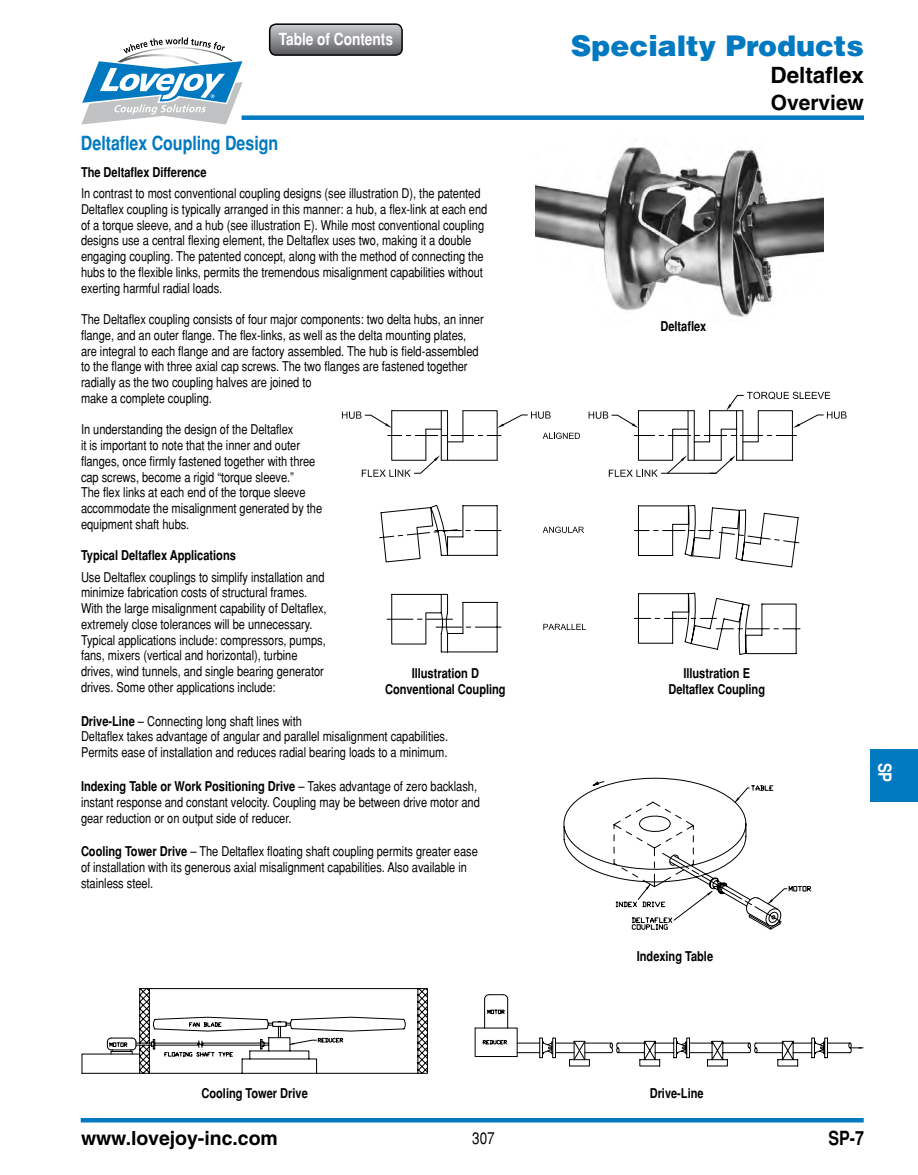
<style>
.page{position:relative;width:918px;height:1175px;background:#fff}
.page>*{position:absolute;margin:0;border:0;box-sizing:border-box;transform-origin:0 0}
.t1{font:900 28.5px "Helvetica";color:#0079c1}
.t2{font:700 22.5px "Helvetica";color:#000}
.t3{font:700 21px "Helvetica";color:#000}
.t4{font:700 condensed 19.5px "Helvetica";color:#0079c1}
.t5{font:700 19.5px "Helvetica";color:#000}
.t6{font:700 condensed 19.5px "Helvetica";color:#000}
.t7{font:700 condensed 18px "Helvetica";color:#fff}
.t8{font:700 condensed 16.65px "Helvetica";color:#fff}
.t9{font:condensed 16.5px "Helvetica";color:#000}
.t10{font:condensed 13.5px/15.8px "Helvetica";color:#000}
.t11{font:700 condensed 13.5px/16.5px "Helvetica";color:#000;text-align:center}
.s1{font-weight:700}
</style>
<div class="page">
<hr style="left:81px;top:1118px;width:783px;height:4px;background:#0079c1">
<div style="left:242px;top:115px;width:622px;height:5px;background:#0079c1"></div>
<svg style="left:81px;top:37px;width:162px;height:87px"></svg>
<svg style="left:272px;top:26px;width:128px;height:27px;background:#919395"></svg>
<div style="left:269px;top:23px;width:134px;height:33px;border:2px solid #000;border-radius:6px"></div>
<svg style="left:589px;top:392px;width:258px;height:85px"></svg>
<svg style="left:379px;top:511px;width:7px;height:52px"></svg>
<svg style="left:342px;top:410px;width:238px;height:67px"></svg>
<svg style="left:386px;top:504px;width:415px;height:151px"></svg>
<svg style="left:81px;top:988px;width:347px;height:86px"></svg>
<svg style="left:563px;top:777px;width:249px;height:153px"></svg>
<svg style="left:475px;top:994px;width:389px;height:72px"></svg>
<img style="left:535px;top:144px;width:289px;height:173px">
<div style="left:870px;top:749px;width:48px;height:52px;background:#0079c1"></div>
<p class="t8" style="left:279px;top:29px;width:116px">Table of Contents</p>
<h1 class="t1" style="left:571px;top:27px;width:295px">Specialty Products</h1>
<h2 class="t2" style="left:771px;top:62px;width:95px">Deltaflex</h2>
<h3 class="t3" style="left:771px;top:90px;width:95px">Overview</h3>
<h3 class="t4" style="left:81px;top:132px;width:199px">Deltaflex Coupling Design</h3>
<p class="t11" style="left:81px;top:164px;width:127px">The Deltaflex Difference</p>
<p class="t10" style="left:81px;top:185px;width:408px">In contrast to most conventional coupling designs (see illustration D), the patented Deltaflex coupling is typically arranged in this manner: a hub, a flex-link at each end of a torque sleeve, and a hub (see illustration E). While most conventional coupling designs use a central flexing element, the Deltaflex uses two, making it a double engaging coupling. The patented concept, along with the method of connecting the hubs to the flexible links, permits the tremendous misalignment capabilities without exerting harmful radial loads.</p>
<p class="t10" style="left:81px;top:311px;width:404px">The Deltaflex coupling consists of four major components: two delta hubs, an inner flange, and an outer flange. The flex-links, as well as the delta mounting plates, are integral to each flange and are factory assembled. The hub is field-assembled to the flange with three axial cap screws. The two flanges are fastened together radially as the two coupling halves are joined to<br>make a complete coupling.</p>
<p class="t10" style="left:81px;top:421px;width:243px">In understanding the design of the Deltaflex<br>it is important to note that the inner and outer flanges, once firmly fastened together with three cap screws, become a rigid “torque sleeve.”<br>The flex links at each end of the torque sleeve accommodate the misalignment generated by the equipment shaft hubs.</p>
<p class="t11" style="left:81px;top:547px;width:156px">Typical Deltaflex Applications</p>
<p class="t10" style="left:81px;top:569px;width:247px">Use Deltaflex couplings to simplify installation and minimize fabrication costs of structural frames.<br>With the large misalignment capability of Deltaflex, extremely close tolerances will be unnecessary.<br>Typical applications include: compressors, pumps, fans, mixers (vertical and horizontal), turbine drives, wind tunnels, and single bearing generator drives. Some other applications include:</p>
<p class="t10" style="left:81px;top:713px;width:369px"><span class="s1">Drive-Line</span> – Connecting long shaft lines with<br>Deltaflex takes advantage of angular and parallel misalignment capabilities.<br>Permits ease of installation and reduces radial bearing loads to a minimum.</p>
<p class="t10" style="left:81px;top:778px;width:400px"><span class="s1">Indexing Table or Work Positioning Drive</span> – Takes advantage of zero backlash, instant response and constant velocity. Coupling may be between drive motor and gear reduction or on output side of reducer.</p>
<p class="t10" style="left:81px;top:843px;width:398px"><span class="s1">Cooling Tower Drive</span> – The Deltaflex floating shaft coupling permits greater ease of installation with its generous axial misalignment capabilities. Also available in stainless steel.</p>
<p class="t11" style="left:660px;top:317px;width:47px">Deltaflex</p>
<p class="t11" style="left:385px;top:664px;width:122px">Illustration D<br>Conventional Coupling</p>
<p class="t11" style="left:668px;top:664px;width:98px">Illustration E<br>Deltaflex Coupling</p>
<h3 class="t7" style="left:895px;top:762px;width:21px;rotate:90deg">SP</h3>
<p class="t11" style="left:637px;top:948px;width:78px">Indexing Table</p>
<p class="t11" style="left:202px;top:1084px;width:108px">Cooling Tower Drive</p>
<p class="t11" style="left:650px;top:1084px;width:55px">Drive-Line</p>
<h3 class="t5" style="left:81px;top:1126px;width:198px">www.lovejoy-inc.com</h3>
<p class="t9" style="left:472px;top:1128px;width:24px">307</p>
<h3 class="t6" style="left:829px;top:1126px;width:37px">SP-7</h3>
</div>
